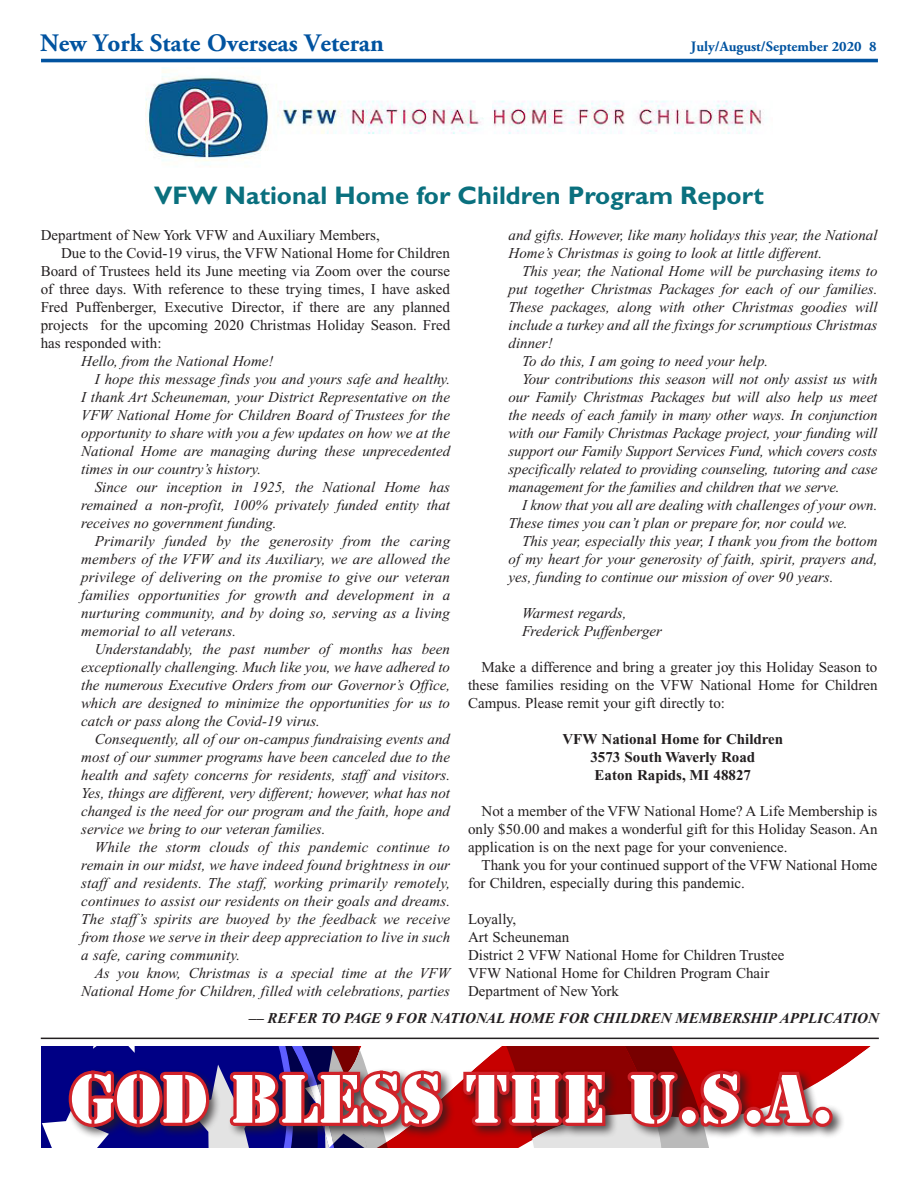
<style>
.page{position:relative;width:918px;height:1188px;background:#fff}
.page>*{position:absolute;margin:0;border:0;box-sizing:border-box;transform-origin:0 0}
.t1{font:63.9px "Stencil Std";letter-spacing:.01em;color:#fff}
.t2{font:700 25.5px "Gill Sans Std";color:#0a707e}
.t3{font:700 25.05px "Adobe Garamond Pro";color:#0153a0}
.t4{font:italic 15px/18px "Times New Roman";color:#231f20;text-align:justify}
.t5{font:15px/18px "Times New Roman";color:#231f20;text-align:justify}
.t6{font:700 15px "Times New Roman";color:#231f20}
.t7{font:italic 700 15px "Times New Roman";color:#231f20}
.t8{font:700 14.4px "Adobe Garamond Pro";color:#0153a0}
</style>
<div class="page">
<hr style="left:41px;top:59px;width:837px;height:3px;background:#0153a0">
<hr style="left:41px;top:1038px;width:838px;height:1px;background:#231f20">
<img style="left:145px;top:68px;width:621px;height:99px">
<div style="left:459px;top:148px;width:314px;height:28px;background:#fff"></div>
<svg style="left:745px;top:1046px;width:126px;height:21px;fill:#c70000"></svg>
<div style="left:66px;top:1067px;width:780px;height:73px;background:#231f20;opacity:.75"></div>
<svg style="left:41px;top:1046px;width:704px;height:102px"></svg>
<div style="left:744px;top:1107px;width:20px;height:20px;border:6px solid #d1232a;border-radius:50%"></div>
<svg style="left:758px;top:1069px;width:58px;height:60px"></svg>
<div style="left:812px;top:1107px;width:21px;height:20px;border:6px solid #d1232a;border-radius:50%"></div>
<h3 class="t3" style="left:40px;top:28px;width:345px">New York State Overseas Veteran</h3>
<p class="t8" style="left:691px;top:38px;width:187px">July/August/September 2020 8</p>
<p class="t2" style="left:154px;top:180px;width:611px">VFW National Home for Children Program Report</p>
<p class="t5" style="left:41px;top:226px;width:341px">Department of New York VFW and Auxiliary Members,</p>
<p class="t5" style="left:41px;top:244px;width:411px;text-indent:20px">Due to the Covid-19 virus, the VFW National Home for Children Board of Trustees held its June meeting via Zoom over the course of three days. With reference to these trying times, I have asked Fred Puffenberger, Executive Director, if there are any planned projects for the upcoming 2020 Christmas Holiday Season. Fred has responded with:</p>
<p class="t4" style="left:81px;top:352px;width:194px">Hello, from the National Home!</p>
<p class="t4" style="left:81px;top:370px;width:370px;text-indent:14px">I hope this message finds you and yours safe and healthy.<br>I thank Art Scheuneman, your District Representative on the VFW National Home for Children Board of Trustees for the opportunity to share with you a few updates on how we at the National Home are managing during these unprecedented times in our country’s history.</p>
<p class="t4" style="left:81px;top:478px;width:370px;text-indent:14px">Since our inception in 1925, the National Home has remained a non-profit, 100% privately funded entity that receives no government funding.</p>
<p class="t4" style="left:81px;top:532px;width:370px;text-indent:14px">Primarily funded by the generosity from the caring members of the VFW and its Auxiliary, we are allowed the privilege of delivering on the promise to give our veteran families opportunities for growth and development in a nurturing community, and by doing so, serving as a living memorial to all veterans.</p>
<p class="t4" style="left:81px;top:640px;width:370px;text-indent:14px">Understandably, the past number of months has been exceptionally challenging. Much like you, we have adhered to the numerous Executive Orders from our Governor’s Office, which are designed to minimize the opportunities for us to catch or pass along the Covid-19 virus.</p>
<p class="t4" style="left:81px;top:730px;width:370px;text-indent:14px">Consequently, all of our on-campus fundraising events and most of our summer programs have been canceled due to the health and safety concerns for residents, staff and visitors.<br>Yes, things are different, very different; however, what has not changed is the need for our program and the faith, hope and service we bring to our veteran families.</p>
<p class="t4" style="left:81px;top:838px;width:370px;text-indent:14px">While the storm clouds of this pandemic continue to remain in our midst, we have indeed found brightness in our staff and residents. The staff, working primarily remotely, continues to assist our residents on their goals and dreams.<br>The staff’s spirits are buoyed by the feedback we receive from those we serve in their deep appreciation to live in such a safe, caring community.</p>
<p class="t4" style="left:81px;top:964px;width:370px;text-align:right">As you know, Christmas is a special time at the VFW<br>National Home for Children, filled with celebrations, parties</p>
<p class="t4" style="left:509px;top:226px;width:370px">and gifts. However, like many holidays this year, the National<br>Home’s Christmas is going to look at little different.</p>
<p class="t4" style="left:509px;top:262px;width:370px;text-indent:14px">This year, the National Home will be purchasing items to put together Christmas Packages for each of our families.<br>These packages, along with other Christmas goodies will include a turkey and all the fixings for scrumptious Christmas dinner!</p>
<p class="t4" style="left:522px;top:352px;width:248px">To do this, I am going to need your help.</p>
<p class="t4" style="left:509px;top:370px;width:370px;text-indent:14px">Your contributions this season will not only assist us with our Family Christmas Packages but will also help us meet the needs of each family in many other ways. In conjunction with our Family Christmas Package project, your funding will support our Family Support Services Fund, which covers costs specifically related to providing counseling, tutoring and case management for the families and children that we serve.</p>
<p class="t4" style="left:509px;top:496px;width:370px;text-indent:14px">I know that you all are dealing with challenges of your own.<br>These times you can’t plan or prepare for, nor could we.</p>
<p class="t4" style="left:509px;top:532px;width:370px;text-indent:14px">This year, especially this year, I thank you from the bottom of my heart for your generosity of faith, spirit, prayers and, yes, funding to continue our mission of over 90 years.</p>
<p class="t4" style="left:522px;top:604px;width:106px">Warmest regards,</p>
<p class="t4" style="left:522px;top:622px;width:141px">Frederick Puffenberger</p>
<p class="t5" style="left:468px;top:658px;width:411px;text-indent:14px">Make a difference and bring a greater joy this Holiday Season to these families residing on the VFW National Home for Children Campus. Please remit your gift directly to:</p>
<p class="t6" style="left:562px;top:730px;width:222px">VFW National Home for Children</p>
<p class="t6" style="left:590px;top:748px;width:166px">3573 South Waverly Road</p>
<p class="t6" style="left:595px;top:766px;width:158px">Eaton Rapids, MI 48827</p>
<p class="t5" style="left:468px;top:802px;width:411px;text-indent:14px">Not a member of the VFW National Home? A Life Membership is only $50.00 and makes a wonderful gift for this Holiday Season. An application is on the next page for your convenience.</p>
<p class="t5" style="left:468px;top:856px;width:411px;text-indent:14px">Thank you for your continued support of the VFW National Home for Children, especially during this pandemic.</p>
<p class="t5" style="left:468px;top:910px;width:50px">Loyally,</p>
<p class="t5" style="left:468px;top:928px;width:103px">Art Scheuneman</p>
<p class="t5" style="left:468px;top:946px;width:318px">District 2 VFW National Home for Children Trustee</p>
<p class="t5" style="left:468px;top:964px;width:303px">VFW National Home for Children Program Chair</p>
<p class="t5" style="left:468px;top:982px;width:153px">Department of New York</p>
<p class="t7" style="left:249px;top:1010px;width:631px">–– REFER TO PAGE 9 FOR NATIONAL HOME FOR CHILDREN MEMBERSHIP APPLICATION</p>
<p class="t1" style="left:70px;top:1058px;width:765px">GOD BLESS THE U.S.A.</p>
</div>
